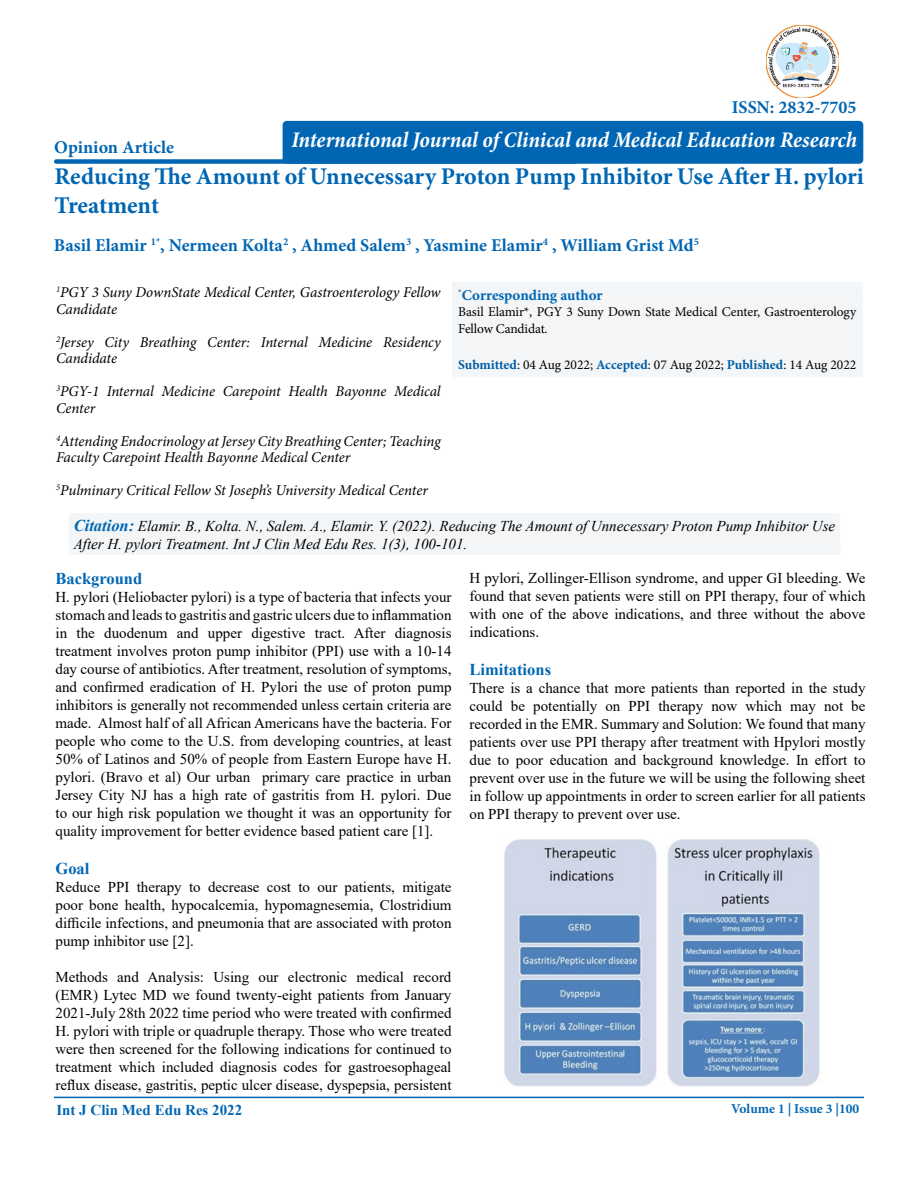
<style>
.page{position:relative;width:918px;height:1188px;background:#fff}
.page>*{position:absolute;margin:0;border:0;box-sizing:border-box;transform-origin:0 0}
.t1{font:700 24px/28.8px "Minion Pro";letter-spacing:-.005em;color:#0066b3}
.t2{font:italic 700 condensed 22.5px "Minion Pro";letter-spacing:-.005em;color:#fff}
.t3{font:700 18px "Minion Pro";color:#0066b3}
.t4{font:700 16.5px "Times New Roman";color:#0066b3}
.t5{font:15px/18px "Times New Roman";color:#000;text-align:justify}
.t6{font:italic 15px/16.5px "Minion Pro";letter-spacing:-.01em;color:#000}
.t7{font:italic 15px/18px "Times New Roman";color:#000}
.t8{font:700 15px "Times New Roman";color:#0066b3}
.t9{font:700 15px "Minion Pro";color:#0066b3}
.t10{font:13.5px/16.5px "Minion Pro";letter-spacing:-.01em;color:#000}
.t11{font:700 13.5px "Minion Pro";color:#0066b3}
.s1{font-weight:700;color:#005da4}
.s2{font-weight:700;font-size:16.5px;color:#0066b3}
</style>
<div class="page">
<div style="left:283px;top:121px;width:580px;height:43px;background:#0066b3;border-radius:4px"></div>
<div style="left:54px;top:159px;width:523px;height:5px;background:#0066b3;border-radius:2px"></div>
<hr style="left:54px;top:1097px;width:810px;height:1px;background:#0066b3">
<div style="left:440px;top:272px;width:436px;height:107px;background:#f3f5f6"></div>
<div style="left:56px;top:503px;width:798px;height:53px;background:#f3f6f8"></div>
<img style="left:504px;top:839px;width:316px;height:248px">
<img style="left:766px;top:25px;width:72px;height:72px">
<p class="t3" style="left:732px;top:95px;width:126px">ISSN: 2832-7705</p>
<h2 class="t2" style="left:292px;top:124px;width:567px">International Journal of Clinical and Medical Education Research</h2>
<h1 class="t1" style="left:55px;top:161px;width:811px">Reducing The Amount of Unnecessary Proton Pump Inhibitor Use After H. pylori<br>Treatment</h1>
<p class="t3" style="left:54px;top:135px;width:121px">Opinion Article</p>
<p class="t3" style="left:54px;top:232px;width:647px">Basil Elamir <sup>1*</sup>, Nermeen Kolta<sup>2</sup> , Ahmed Salem<sup>3</sup> , Yasmine Elamir<sup>4</sup> , William Grist Md<sup>5</sup></p>
<p class="t6" style="left:56px;top:284px;width:386px"><sup>1</sup>PGY 3 Suny DownState Medical Center, Gastroenterology Fellow<br>Candidate</p>
<p class="t6" style="left:56px;top:334px;width:386px"><sup>2</sup>Jersey City Breathing Center: Internal Medicine Residency<br>Candidate</p>
<p class="t6" style="left:56px;top:383px;width:386px"><sup>3</sup>PGY-1 Internal Medicine Carepoint Health Bayonne Medical<br>Center</p>
<p class="t6" style="left:56px;top:433px;width:386px"><sup>4</sup>Attending Endocrinology at Jersey City Breathing Center; Teaching<br>Faculty Carepoint Health Bayonne Medical Center</p>
<p class="t6" style="left:56px;top:482px;width:373px"><sup>5</sup>Pulminary Critical Fellow St Joseph’s University Medical Center</p>
<p class="t9" style="left:458px;top:284px;width:146px"><sup>*</sup>Corresponding author</p>
<p class="t10" style="left:458px;top:304px;width:400px">Basil Elamir*, PGY 3 Suny Down State Medical Center, Gastroenterology<br>Fellow Candidat.</p>
<p class="t10" style="left:458px;top:356px;width:400px"><span class="s1">Submitted</span>: 04 Aug 2022; <span class="s1">Accepted</span>: 07 Aug 2022; <span class="s1">Published</span>: 14 Aug 2022</p>
<p class="t7" style="left:74px;top:517px;width:763px"><span class="s2">Citation:</span> Elamir. B., Kolta. N., Salem. A., Elamir. Y. (2022). Reducing The Amount of Unnecessary Proton Pump Inhibitor Use<br>After H. pylori Treatment. Int J Clin Med Edu Res. 1(3), 100-101.</p>
<p class="t4" style="left:56px;top:567px;width:88px">Background</p>
<p class="t5" style="left:56px;top:587px;width:398px">H. pylori (Heliobacter pylori) is a type of bacteria that infects your stomach and leads to gastritis and gastric ulcers due to inflammation in the duodenum and upper digestive tract. After diagnosis treatment involves proton pump inhibitor (PPI) use with a 10-14 day course of antibiotics. After treatment, resolution of symptoms, and confirmed eradication of H. Pylori the use of proton pump inhibitors is generally not recommended unless certain criteria are made. Almost half of all African Americans have the bacteria. For people who come to the U.S. from developing countries, at least 50% of Latinos and 50% of people from Eastern Europe have H. pylori. (Bravo et al) Our urban primary care practice in urban Jersey City NJ has a high rate of gastritis from H. pylori. Due to our high risk population we thought it was an opportunity for quality improvement for better evidence based patient care [1].</p>
<p class="t4" style="left:56px;top:856px;width:35px">Goal</p>
<p class="t5" style="left:56px;top:877px;width:398px">Reduce PPI therapy to decrease cost to our patients, mitigate poor bone health, hypocalcemia, hypomagnesemia, Clostridium difficile infections, and pneumonia that are associated with proton pump inhibitor use [2].</p>
<p class="t5" style="left:56px;top:967px;width:398px">Methods and Analysis: Using our electronic medical record (EMR) Lytec MD we found twenty-eight patients from January 2021-July 28th 2022 time period who were treated with confirmed H. pylori with triple or quadruple therapy. Those who were treated were then screened for the following indications for continued to treatment which included diagnosis codes for gastroesophageal reflux disease, gastritis, peptic ulcer disease, dyspepsia, persistent</p>
<p class="t5" style="left:470px;top:568px;width:398px">H pylori, Zollinger-Ellison syndrome, and upper GI bleeding. We found that seven patients were still on PPI therapy, four of which with one of the above indications, and three without the above indications.</p>
<p class="t4" style="left:470px;top:657px;width:83px">Limitations</p>
<p class="t5" style="left:470px;top:678px;width:398px">There is a chance that more patients than reported in the study could be potentially on PPI therapy now which may not be recorded in the EMR. Summary and Solution: We found that many patients over use PPI therapy after treatment with Hpylori mostly due to poor education and background knowledge. In effort to prevent over use in the future we will be using the following sheet in follow up appointments in order to screen earlier for all patients on PPI therapy to prevent over use.</p>
<p class="t8" style="left:56px;top:1100px;width:187px">Int J Clin Med Edu Res 2022</p>
<p class="t11" style="left:731px;top:1100px;width:130px">Volume 1 | Issue 3 |100</p>
</div>
